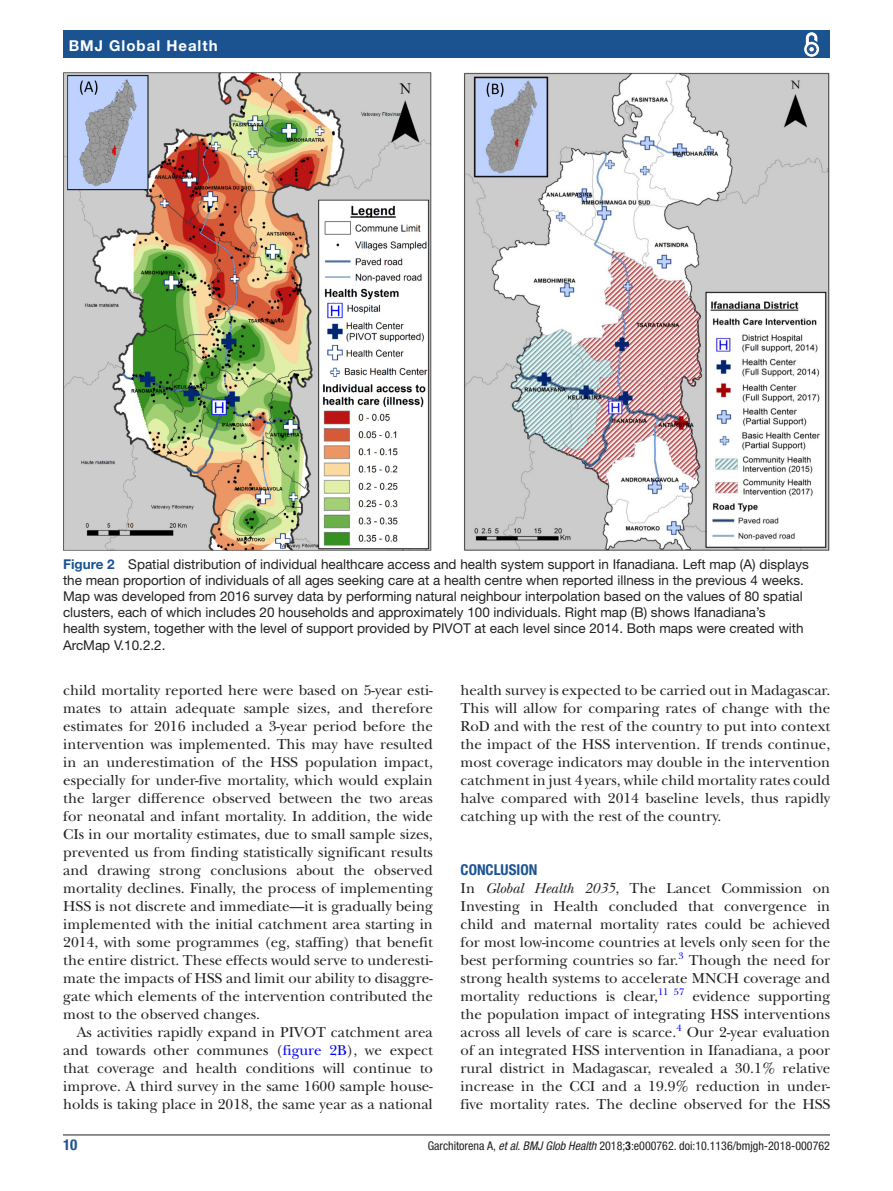
<style>
.page{position:relative;width:893px;height:1191px;background:#fff}
.page>*{position:absolute;margin:0;border:0;box-sizing:border-box;transform-origin:0 0}
.t1{font:15px/18px "New Baskerville";color:#231f20;text-align:justify}
.t2{font:700 15px "Helvetica Neue LT Std";letter-spacing:.065em;color:#fff}
.t3{font:700 condensed 15px "Helvetica Neue LT Std";color:#1b5391}
.t4{font:13.5px/16.2px "Helvetica Neue LT Std";color:#231f20}
.t5{font:condensed 12px "Helvetica Neue LT Std";color:#231f20}
.t6{font:9.9px "New Baskerville";color:#00f}
.s1{font-weight:700;color:#1b5391}
.s2{color:#00f}
.s3{font-style:italic}
.s4{font-weight:700}
</style>
<div class="page">
<hr style="left:63px;top:1134px;width:767px;height:1px;background:#231f20">
<div style="left:63px;top:31px;width:767px;height:27px;background:#1b5391"></div>
<svg style="left:804px;top:32px;width:16px;height:25px"></svg>
<div style="left:808px;top:46px;width:7px;height:7px;border:1px solid #1b5391;border-radius:50%"></div>
<img style="left:63px;top:73px;width:767px;height:478px">
<p class="t2" style="left:69px;top:36px;width:150px">BMJ Global Health</p>
<p class="t4" style="left:63px;top:555px;width:747px"><span class="s1">Figure 2</span> Spatial distribution of individual healthcare access and health system support in Ifanadiana. Left map (A) displays the mean proportion of individuals of all ages seeking care at a health centre when reported illness in the previous 4 weeks.<br>Map was developed from 2016 survey data by performing natural neighbour interpolation based on the values of 80 spatial clusters, each of which includes 20 households and approximately 100 individuals. Right map (B) shows Ifanadiana’s<br>health system, together with the level of support provided by PIVOT at each level since 2014. Both maps were created with ArcMap V.10.2.2.</p>
<p class="t1" style="left:63px;top:681px;width:371px">child mortality reported here were based on 5-year esti&shy;mates to attain adequate sample sizes, and therefore estimates for 2016 included a 3-year period before the intervention was implemented. This may have resulted in an underestimation of the HSS population impact, especially for under-five mortality, which would explain the larger difference observed between the two areas for neonatal and infant mortality. In addition, the wide CIs in our mortality estimates, due to small sample sizes, prevented us from finding statistically significant results and drawing strong conclusions about the observed mortality declines. Finally, the process of implementing HSS is not discrete and immediate—it is gradually being implemented with the initial catchment area starting in 2014, with some programmes (eg, staffing) that benefit the entire district. These effects would serve to underesti&shy;mate the impacts of HSS and limit our ability to disaggre&shy;gate which elements of the intervention contributed the most to the observed changes.</p>
<p class="t1" style="left:63px;top:1023px;width:371px;text-indent:14px">As activities rapidly expand in PIVOT catchment area and towards other communes (<span class="s2">figure 2B</span>), we expect that coverage and health conditions will continue to improve. A third survey in the same 1600 sample house&shy;holds is taking place in 2018, the same year as a national</p>
<p class="t1" style="left:461px;top:681px;width:371px">health survey is expected to be carried out in Madagascar.<br>This will allow for comparing rates of change with the RoD and with the rest of the country to put into context the impact of the HSS intervention. If trends continue, most coverage indicators may double in the intervention catchment in just 4years, while child mortality rates could halve compared with 2014 baseline levels, thus rapidly catching up with the rest of the country.</p>
<p class="t3" style="left:461px;top:861px;width:78px">CONCLUSION</p>
<p class="t1" style="left:461px;top:879px;width:371px">In <span class="s3">Global Health 2035</span>, The Lancet Commission on Investing in Health concluded that convergence in child and maternal mortality rates could be achieved for most low-income countries at levels only seen for the best performing countries so far.</p>
<p class="t6" style="left:678px;top:949px;width:7px">3</p>
<p class="t1" style="left:461px;top:951px;width:371px;text-indent:228px">Though the need for strong health systems to accelerate MNCH coverage and mortality reductions is clear,</p>
<p class="t6" style="left:658px;top:985px;width:28px">11 57</p>
<p class="t1" style="left:461px;top:987px;width:371px;text-indent:232px">evidence supporting the population impact of integrating HSS interventions across all levels of care is scarce.</p>
<p class="t6" style="left:676px;top:1021px;width:7px">4</p>
<p class="t1" style="left:461px;top:1023px;width:371px;text-indent:226px">Our 2-year evaluation of an integrated HSS intervention in Ifanadiana, a poor rural district in Madagascar, revealed a 30.1% relative increase in the CCI and a 19.9% reduction in under&shy;five mortality rates. The decline observed for the HSS</p>
<p class="t3" style="left:63px;top:1135px;width:16px">10</p>
<p class="t5" style="left:428px;top:1138px;width:404px">Garchitorena A, <span class="s3">et al</span>. <span class="s3">BMJ Glob Health</span> 2018;<span class="s4">3</span>:e000762. doi:10.1136/bmjgh-2018-000762</p>
</div>
